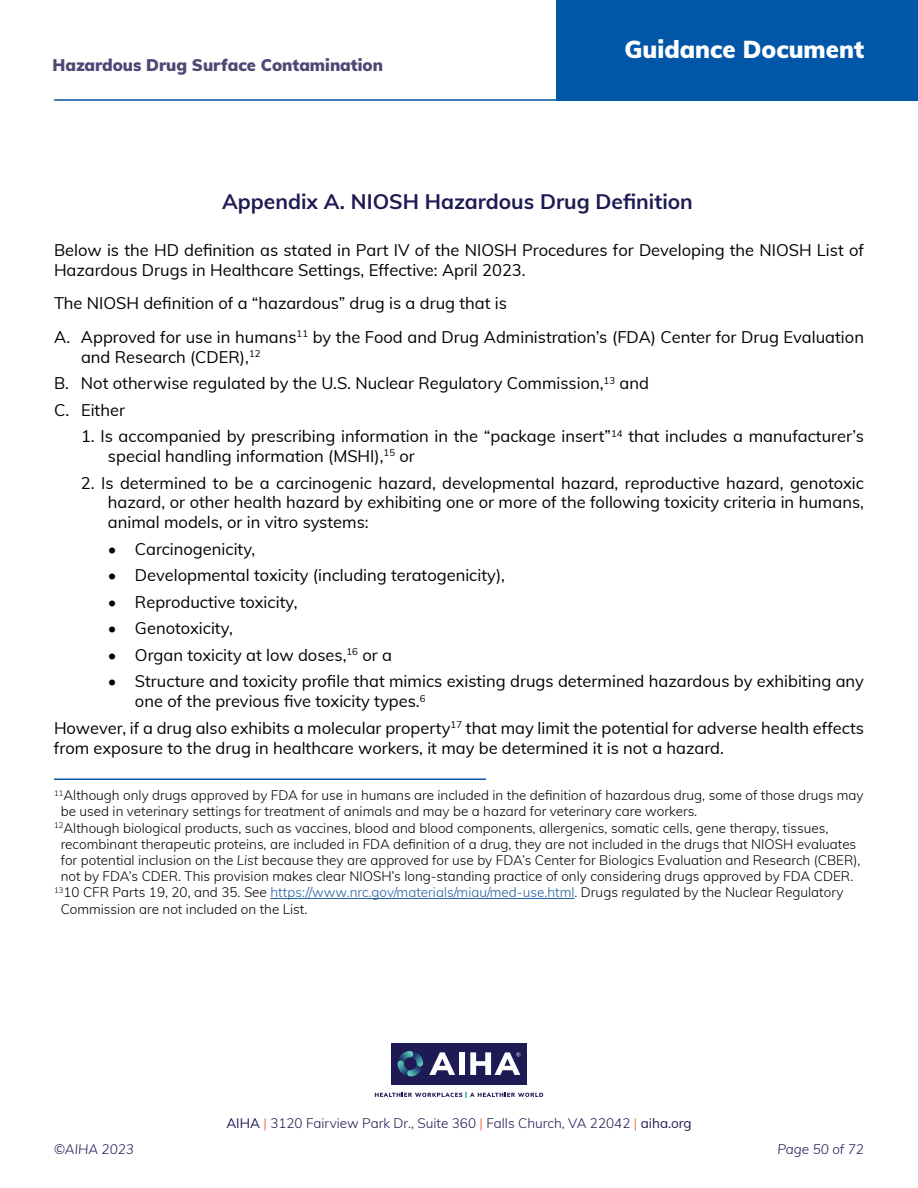
<style>
.page{position:relative;width:918px;height:1188px;background:#fff}
.page>*{position:absolute;margin:0;border:0;box-sizing:border-box;transform-origin:0 0}
.t1{font:900 24px "Muli";color:#fff}
.t2{font:700 21px "Muli";color:#1e1a53}
.t3{font:16.5px/19.8px "Muli";color:#000}
.t4{font:900 16.5px "Muli";color:#4b4875}
.t5{font:300 13.5px "Muli";color:#000}
.t6{font:300 13.5px "Muli";color:#1e1a53}
.t7{font:italic 300 13.5px "Muli";color:#1e1a53}
.s1{font-style:italic}
.s2{color:#215e9e}
.s3{font-weight:400}
.s4{color:#f0512a}
</style>
<div class="page">
<hr style="left:54px;top:99px;width:537px;height:2px;background:#0256a7">
<div style="left:556px;top:0;width:362px;height:101px;background:#0256a7"></div>
<div style="left:391px;top:1043px;width:136px;height:42px;background:#1e1a53"></div>
<svg style="left:398px;top:1051px;width:25px;height:25px"></svg>
<svg style="left:375px;top:1092px;width:168px;height:5px"></svg>
<svg style="left:429px;top:1052px;width:26px;height:23px"></svg>
<div style="left:459px;top:1052px;width:6px;height:23px;background:#fff"></div>
<svg style="left:470px;top:1052px;width:50px;height:23px"></svg>
<hr style="left:54px;top:778px;width:432px;height:2px;background:#0256a7">
<hr style="left:270px;top:898px;width:305px;height:1px;background:#215e9e">
<p class="t4" style="left:52px;top:52px;width:332px">Hazardous Drug Surface Contamination</p>
<h1 class="t1" style="left:625px;top:31px;width:241px">Guidance Document</h1>
<p class="t2" style="left:222px;top:186px;width:472px">Appendix A. NIOSH Hazardous Drug Definition</p>
<p class="t3" style="left:54px;top:240px;width:812px">Below is the HD definition as stated in Part IV of the NIOSH Procedures for Developing the NIOSH List of<br>Hazardous Drugs in Healthcare Settings, Effective: April 2023.</p>
<p class="t3" style="left:54px;top:286px;width:812px;line-height:33.3px">The NIOSH definition of a “hazardous” drug is a drug that is<br>A. Approved for use in humans<sup>11</sup> by the Food and Drug Administration’s (FDA) Center for Drug Evaluation</p>
<p class="t3" style="left:54px;top:343px;width:596px;line-height:26.5px;text-indent:27px">and Research (CDER),<sup>12<br></sup>B. Not otherwise regulated by the U.S. Nuclear Regulatory Commission,<sup>13</sup> and<br>C. Either</p>
<p class="t3" style="left:108px;top:426px;width:757px;text-indent:-27px">1. Is accompanied by prescribing information in the “package insert”<sup>14</sup> that includes a manufacturer’s special handling information (MSHI),<sup>15</sup> or</p>
<p class="t3" style="left:108px;top:472px;width:758px;text-align:justify;text-indent:-27px">2. Is determined to be a carcinogenic hazard, developmental hazard, reproductive hazard, genotoxic hazard, or other health hazard by exhibiting one or more of the following toxicity criteria in humans, animal models, or in vitro systems:</p>
<p class="t3" style="left:108px;top:538px;width:149px">• Carcinogenicity,</p>
<p class="t3" style="left:108px;top:565px;width:399px">• Developmental toxicity (including teratogenicity),</p>
<p class="t3" style="left:108px;top:591px;width:191px">• Reproductive toxicity,</p>
<p class="t3" style="left:108px;top:618px;width:126px">• Genotoxicity,</p>
<p class="t3" style="left:108px;top:644px;width:285px">• Organ toxicity at low doses,<sup>16</sup> or a</p>
<p class="t3" style="left:135px;top:671px;width:731px;text-indent:-27px">• Structure and toxicity profile that mimics existing drugs determined hazardous by exhibiting any one of the previous five toxicity types.<sup>6</sup></p>
<p class="t3" style="left:54px;top:717px;width:811px">However, if a drug also exhibits a molecular property<sup>17</sup> that may limit the potential for adverse health effects from exposure to the drug in healthcare workers, it may be determined it is not a hazard.</p>
<p class="t5" style="left:54px;top:786px;width:811px"><sup>11</sup>Although only drugs approved by FDA for use in humans are included in the definition of hazardous drug, some of those drugs may</p>
<p class="t5" style="left:61px;top:802px;width:638px">be used in veterinary settings for treatment of animals and may be a hazard for veterinary care workers.</p>
<p class="t5" style="left:54px;top:818px;width:776px"><sup>12</sup>Although biological products, such as vaccines, blood and blood components, allergenics, somatic cells, gene therapy, tissues,</p>
<p class="t5" style="left:61px;top:834px;width:797px">recombinant therapeutic proteins, are included in FDA definition of a drug, they are not included in the drugs that NIOSH evaluates</p>
<p class="t5" style="left:61px;top:850px;width:801px">for potential inclusion on the <span class="s1">List</span> because they are approved for use by FDA’s Center for Biologics Evaluation and Research (CBER),</p>
<p class="t5" style="left:61px;top:867px;width:794px">not by FDA’s CDER. This provision makes clear NIOSH’s long-standing practice of only considering drugs approved by FDA CDER.</p>
<p class="t5" style="left:54px;top:883px;width:791px"><sup>13</sup>10 CFR Parts 19, 20, and 35. <span class="s1">See</span> <span class="s2">https://www.nrc.gov/materials/miau/med-use.html</span>. Drugs regulated by the Nuclear Regulatory</p>
<p class="t5" style="left:61px;top:899px;width:248px">Commission are not included on the List.</p>
<p class="t6" style="left:226px;top:1113px;width:467px"><span class="s3">AIHA</span> <span class="s4">|</span> 3120 Fairview Park Dr., Suite 360 <span class="s4">|</span> Falls Church, VA 22042 <span class="s4">|</span> <span class="s3">aiha.org</span></p>
<p class="t7" style="left:54px;top:1140px;width:81px">©AIHA 2023</p>
<p class="t7" style="left:777px;top:1140px;width:88px">Page 50 of 72</p>
</div>
